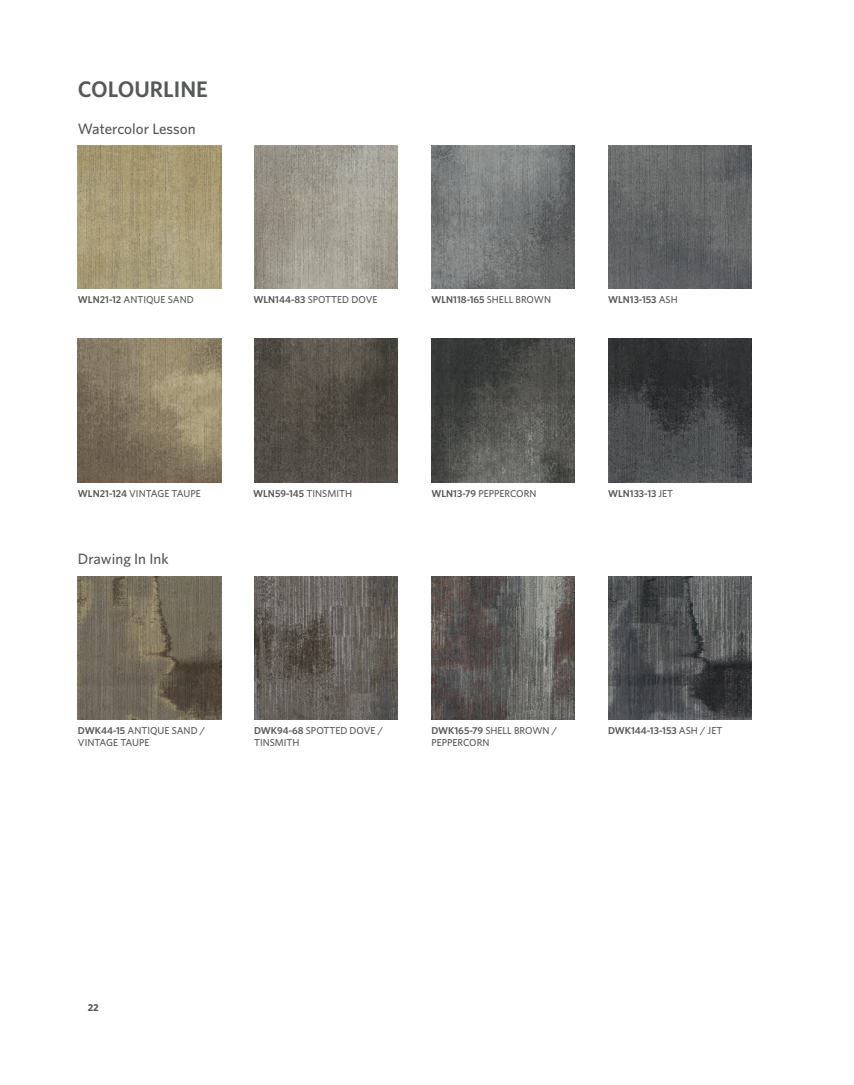
<style>
.page{position:relative;width:854px;height:1085px;background:#fff}
.page>*{position:absolute;margin:0;border:0;box-sizing:border-box;transform-origin:0 0}
.t1{font:600 22.5px "Whitney";color:#57585a}
.t2{font:500 15px "Whitney";color:#57585a}
.t3{font:500 10px/12px "Whitney";color:#57585a}
.t4{font:600 10px "Whitney";color:#57585a}
.t5{font:700 10px "Whitney";color:#57585a}
.s1{font-weight:600}
.s2{font-weight:500}
</style>
<div class="page">
<img style="left:78px;top:145px;width:143px;height:144px">
<img style="left:78px;top:338px;width:143px;height:144px">
<img style="left:78px;top:576px;width:143px;height:143px">
<img style="left:254px;top:145px;width:144px;height:144px">
<img style="left:254px;top:338px;width:144px;height:144px">
<img style="left:254px;top:576px;width:144px;height:143px">
<img style="left:431px;top:145px;width:144px;height:144px">
<img style="left:431px;top:338px;width:144px;height:144px">
<img style="left:608px;top:145px;width:143px;height:144px">
<img style="left:608px;top:338px;width:143px;height:144px">
<img style="left:608px;top:576px;width:143px;height:143px">
<img style="left:431px;top:576px;width:144px;height:143px">
<h1 class="t1" style="left:78px;top:76px;width:131px">COLOURLINE</h1>
<h2 class="t2" style="left:78px;top:120px;width:119px">Watercolor Lesson</h2>
<p class="t3" style="left:78px;top:293px;width:117px"><span class="s1">WLN21-12</span> ANTIQUE SAND</p>
<p class="t3" style="left:253px;top:293px;width:126px"><span class="s1">WLN144-83</span> SPOTTED DOVE</p>
<p class="t4" style="left:431px;top:294px;width:121px">WLN118-165 <span class="s2">SHELL BROWN</span></p>
<p class="t4" style="left:608px;top:294px;width:71px">WLN13-153 <span class="s2">ASH</span></p>
<p class="t3" style="left:78px;top:487px;width:124px"><span class="s1">WLN21-124</span> VINTAGE TAUPE</p>
<h2 class="t2" style="left:78px;top:549px;width:92px">Drawing In Ink</h2>
<p class="t4" style="left:253px;top:487px;width:100px">WLN59-145 <span class="s2">TINSMITH</span></p>
<p class="t3" style="left:431px;top:487px;width:106px"><span class="s1">WLN13-79</span> PEPPERCORN</p>
<p class="t4" style="left:608px;top:487px;width:67px">WLN133-13 <span class="s2">JET</span></p>
<p class="t3" style="left:78px;top:724px;width:129px"><span class="s1">DWK44-15</span> ANTIQUE SAND /<br>VINTAGE TAUPE</p>
<p class="t3" style="left:254px;top:724px;width:131px"><span class="s1">DWK94-68</span> SPOTTED DOVE /<br>TINSMITH</p>
<p class="t3" style="left:431px;top:724px;width:127px"><span class="s1">DWK165-79</span> SHELL BROWN /<br>PEPPERCORN</p>
<p class="t4" style="left:608px;top:724px;width:116px">DWK144-13-153 <span class="s2">ASH / JET</span></p>
<p class="t5" style="left:88px;top:1001px;width:12px">22</p>
</div>
